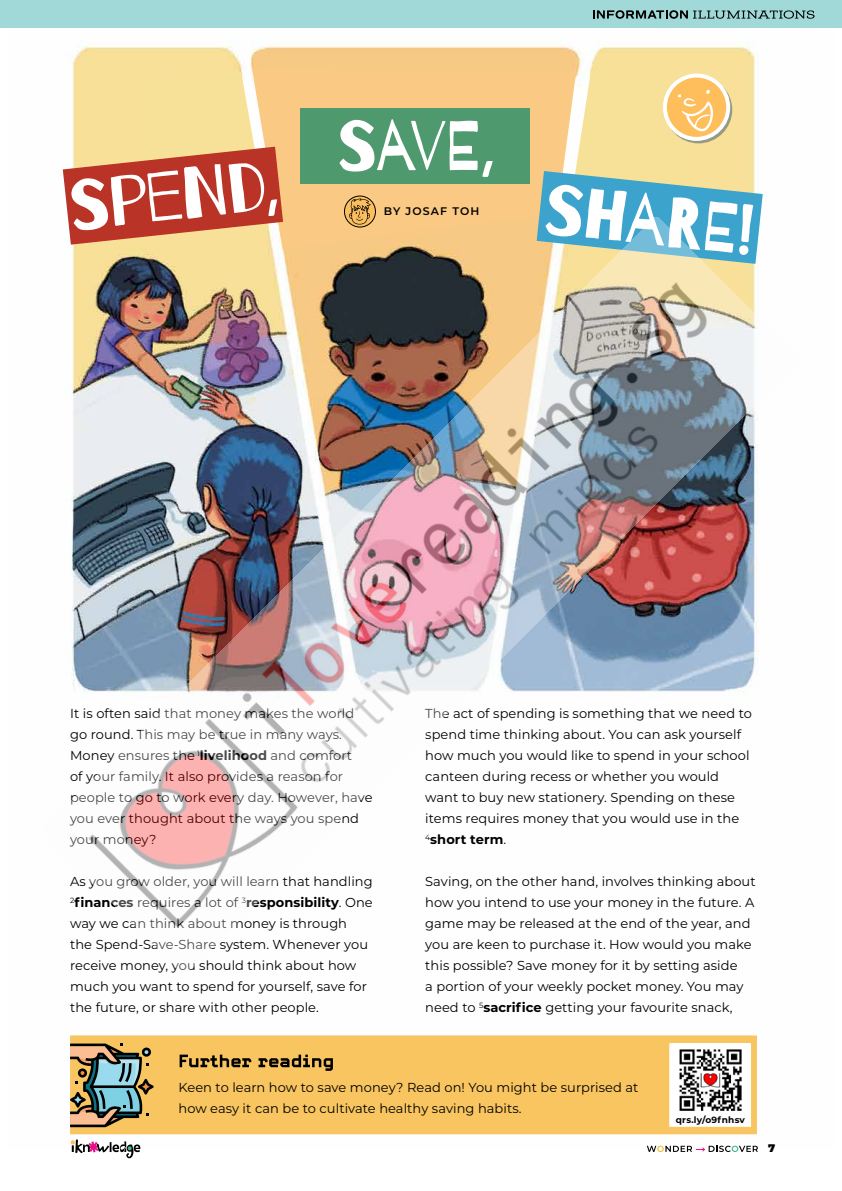
<style>
.page{position:relative;width:842px;height:1191px;background:#fff}
.page>*{position:absolute;margin:0;border:0;box-sizing:border-box;transform-origin:0 0}
.t1{font:70px "Barrio";color:#fff}
.t2{font:13px/21px "Montserrat";letter-spacing:.005em;color:#000}
.t3{font:600 11px "Montserrat";letter-spacing:.1em;color:#000}
.t4{font:900 11px "Montserrat";color:#000}
.t5{font:700 9px "Montserrat";letter-spacing:.025em;color:#000}
.s1{font-weight:700}
</style>
<div class="page">
<img style="left:62px;top:41px;width:695px;height:1108px">
<div style="left:252px;top:69px;width:285px;height:148px;background:#faca84"></div>
<svg style="left:71px;top:1139px;width:69px;height:19px"></svg>
<div style="left:70px;top:1035px;width:687px;height:99px;background:#f8c560"></div>
<svg style="left:70px;top:1043px;width:91px;height:84px;background:#97906b"></svg>
<svg style="left:170px;top:1054px;width:81px;height:26px;background:#caa04e"></svg>
<svg style="left:259px;top:1054px;width:74px;height:16px"></svg>
<div style="left:0;top:0;width:842px;height:28px;background:#a0d9d7"></div>
<svg style="left:593px;top:10px;width:221px;height:9px"></svg>
<svg style="left:647px;top:1145px;width:111px;height:7px"></svg>
<div style="left:345px;top:196px;width:30px;height:31px;background:#fcbf60;border-radius:50%"></div>
<div style="left:344px;top:196px;width:32px;height:31px;border:1px solid #000;border-radius:50%"></div>
<svg style="left:349px;top:198px;width:22px;height:19px"></svg>
<svg style="left:63px;top:72px;width:220px;height:145px;background:#df9c6f"></svg>
<div style="left:300px;top:108px;width:230px;height:76px;background:#4f996e"></div>
<svg style="left:537px;top:69px;width:226px;height:148px;background:#cccfa7"></svg>
<img style="left:672px;top:1043px;width:77px;height:75px">
<img style="left:62px;top:217px;width:699px;height:757px">
<h1 class="t1" style="left:65px;top:169px;width:210px;rotate:-6deg">SPEND,</h1>
<h1 class="t1" style="left:337px;top:108px;width:158px">SAVE,</h1>
<p class="t3" style="left:384px;top:204px;width:97px">BY JOSAF TOH</p>
<h1 class="t1" style="left:549px;top:171px;width:212px;rotate:6deg">SHARE!</h1>
<p class="t2" style="left:70px;top:702px;width:304px">It is often said that money makes the world go round. This may be true in many ways.<br>Money ensures the <sup>1</sup><span class="s1">livelihood</span> and comfort<br>of your family. It also provides a reason for people to go to work every day. However, have you ever thought about the ways you spend your money?</p>
<p class="t2" style="left:70px;top:870px;width:304px">As you grow older, you will learn that handling <sup>2</sup><span class="s1">finances</span> requires a lot of <sup>3</sup><span class="s1">responsibility</span>. One way we can think about money is through<br>the Spend-Save-Share system. Whenever you receive money, you should think about how much you want to spend for yourself, save for the future, or share with other people.</p>
<p class="t2" style="left:425px;top:702px;width:328px">The act of spending is something that we need to spend time thinking about. You can ask yourself how much you would like to spend in your school canteen during recess or whether you would want to buy new stationery. Spending on these items requires money that you would use in the <sup>4</sup><span class="s1">short term</span>.</p>
<p class="t2" style="left:425px;top:870px;width:332px">Saving, on the other hand, involves thinking about how you intend to use your money in the future. A game may be released at the end of the year, and you are keen to purchase it. How would you make this possible? Save money for it by setting aside<br>a portion of your weekly pocket money. You may need to <sup>5</sup><span class="s1">sacrifice</span> getting your favourite snack,</p>
<p class="t2" style="left:178px;top:1076px;width:462px">Keen to learn how to save money? Read on! You might be surprised at how easy it can be to cultivate healthy saving habits.</p>
<p class="t5" style="left:676px;top:1113px;width:71px">qrs.ly/o9fnhsv</p>
<p class="t4" style="left:768px;top:1139px;width:9px">7</p>
</div>
